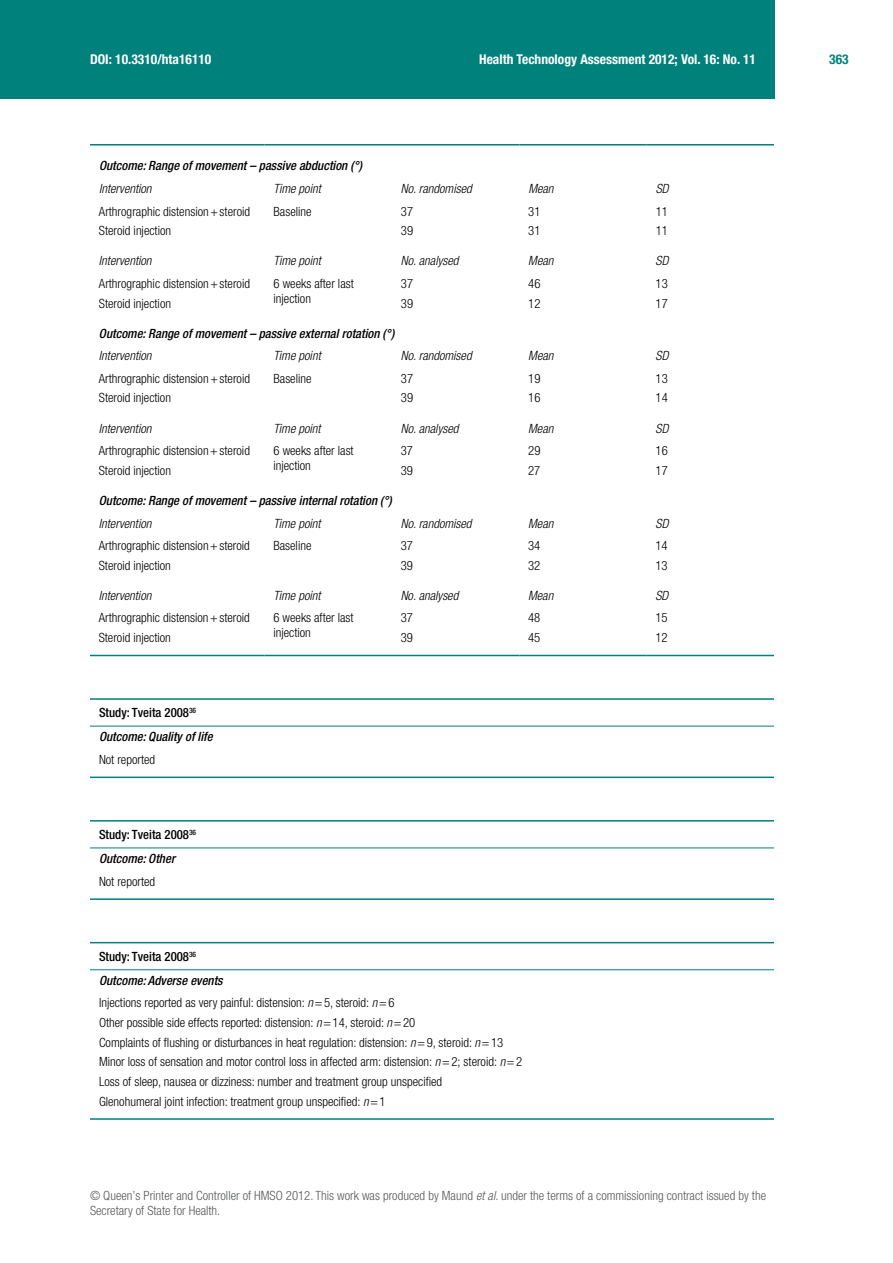
<style>
.page{position:relative;width:893px;height:1263px;background:#fff}
.page>*{position:absolute;margin:0;border:0;box-sizing:border-box;transform-origin:0 0}
.t1{font:700 condensed 13.5px "Helvetica Neue LT Pro";color:#fff}
.t2{font:700 condensed 13.5px "Helvetica Neue LT Pro";color:#00817b}
.t3{font:300 condensed 12.75px/19.6px "Helvetica Neue LT Pro";color:#000}
.t4{font:italic 300 condensed 12.75px "Helvetica Neue LT Pro";color:#000}
.t5{font:italic 500 condensed 12.75px/24.2px "Helvetica Neue LT Pro";color:#000}
.t6{font:300 condensed 12.75px/15px "Helvetica Neue LT Pro";color:#58595b}
.t7{font:500 condensed 12.75px/24.2px "Helvetica Neue LT Pro";color:#000}
.s1{font-style:normal}
.s2{font-style:italic}
</style>
<div class="page">
<div style="left:0;top:0;width:774px;height:99px;background:#00817b"></div>
<hr style="left:90px;top:655px;width:175px;height:1px;background:#00817b">
<hr style="left:392px;top:655px;width:127px;height:1px;background:#00817b">
<hr style="left:519px;top:655px;width:128px;height:1px;background:#00817b">
<hr style="left:647px;top:655px;width:127px;height:1px;background:#00817b">
<hr style="left:265px;top:655px;width:127px;height:1px;background:#00817b">
<hr style="left:90px;top:144px;width:175px;height:2px;background:#00817b">
<hr style="left:265px;top:144px;width:127px;height:2px;background:#00817b">
<hr style="left:392px;top:144px;width:127px;height:2px;background:#00817b">
<hr style="left:519px;top:144px;width:128px;height:2px;background:#00817b">
<hr style="left:647px;top:144px;width:127px;height:2px;background:#00817b">
<hr style="left:90px;top:776px;width:684px;height:2px;background:#00817b">
<hr style="left:90px;top:698px;width:684px;height:2px;background:#00817b">
<hr style="left:90px;top:726px;width:684px;height:1px;background:#00817b">
<hr style="left:90px;top:898px;width:684px;height:2px;background:#00817b">
<hr style="left:90px;top:820px;width:684px;height:1px;background:#00817b">
<hr style="left:90px;top:847px;width:684px;height:1px;background:#00817b">
<hr style="left:90px;top:1118px;width:684px;height:2px;background:#00817b">
<hr style="left:90px;top:942px;width:684px;height:1px;background:#00817b">
<hr style="left:90px;top:969px;width:684px;height:1px;background:#00817b">
<p class="t1" style="left:90px;top:51px;width:123px">DOI: 10.3310/hta16110</p>
<p class="t1" style="left:479px;top:51px;width:278px">Health Technology Assessment 2012; Vol. 16: No. 11</p>
<p class="t2" style="left:829px;top:51px;width:21px">363</p>
<p class="t5" style="left:99px;top:154px;width:265px">Outcome: Range of movement – passive abduction (°)</p>
<p class="t4" style="left:99px;top:181px;width:54px">Intervention</p>
<p class="t4" style="left:274px;top:181px;width:49px">Time point</p>
<p class="t4" style="left:401px;top:181px;width:72px">No. randomised</p>
<p class="t4" style="left:528px;top:181px;width:27px">Mean</p>
<p class="t4" style="left:656px;top:181px;width:14px">SD</p>
<p class="t3" style="left:99px;top:201px;width:153px">Arthrographic distension+steroid</p>
<p class="t3" style="left:274px;top:201px;width:39px">Baseline</p>
<p class="t3" style="left:401px;top:201px;width:14px">37</p>
<p class="t3" style="left:528px;top:201px;width:14px">31</p>
<p class="t3" style="left:656px;top:201px;width:14px">11</p>
<p class="t3" style="left:99px;top:221px;width:74px">Steroid injection</p>
<p class="t3" style="left:401px;top:221px;width:14px">39</p>
<p class="t3" style="left:528px;top:221px;width:14px">31</p>
<p class="t3" style="left:656px;top:221px;width:14px">11</p>
<p class="t4" style="left:99px;top:253px;width:54px">Intervention</p>
<p class="t4" style="left:274px;top:253px;width:49px">Time point</p>
<p class="t4" style="left:401px;top:253px;width:59px">No. analysed</p>
<p class="t4" style="left:528px;top:253px;width:27px">Mean</p>
<p class="t4" style="left:656px;top:253px;width:14px">SD</p>
<p class="t3" style="left:99px;top:274px;width:153px">Arthrographic distension+steroid</p>
<p class="t3" style="left:274px;top:276px;width:82px;line-height:15px">6 weeks after last injection</p>
<p class="t3" style="left:401px;top:274px;width:14px">37</p>
<p class="t3" style="left:528px;top:274px;width:14px">46</p>
<p class="t3" style="left:656px;top:274px;width:14px">13</p>
<p class="t3" style="left:99px;top:293px;width:74px">Steroid injection</p>
<p class="t3" style="left:401px;top:293px;width:14px">39</p>
<p class="t3" style="left:528px;top:293px;width:14px">12</p>
<p class="t3" style="left:656px;top:293px;width:14px">17</p>
<p class="t5" style="left:99px;top:321px;width:297px">Outcome: Range of movement – passive external rotation (°)</p>
<p class="t4" style="left:99px;top:348px;width:54px">Intervention</p>
<p class="t4" style="left:274px;top:348px;width:49px">Time point</p>
<p class="t4" style="left:401px;top:348px;width:72px">No. randomised</p>
<p class="t4" style="left:528px;top:348px;width:27px">Mean</p>
<p class="t4" style="left:656px;top:348px;width:14px">SD</p>
<p class="t3" style="left:99px;top:368px;width:153px">Arthrographic distension+steroid</p>
<p class="t3" style="left:274px;top:368px;width:39px">Baseline</p>
<p class="t3" style="left:401px;top:368px;width:14px">37</p>
<p class="t3" style="left:528px;top:368px;width:14px">19</p>
<p class="t3" style="left:656px;top:368px;width:14px">13</p>
<p class="t3" style="left:99px;top:388px;width:74px">Steroid injection</p>
<p class="t3" style="left:401px;top:388px;width:14px">39</p>
<p class="t3" style="left:528px;top:388px;width:14px">16</p>
<p class="t3" style="left:656px;top:388px;width:14px">14</p>
<p class="t4" style="left:99px;top:421px;width:54px">Intervention</p>
<p class="t4" style="left:273px;top:421px;width:49px">Time point</p>
<p class="t4" style="left:401px;top:421px;width:59px">No. analysed</p>
<p class="t4" style="left:528px;top:421px;width:27px">Mean</p>
<p class="t4" style="left:656px;top:421px;width:14px">SD</p>
<p class="t3" style="left:99px;top:441px;width:153px">Arthrographic distension+steroid</p>
<p class="t3" style="left:273px;top:443px;width:82px;line-height:15px">6 weeks after last injection</p>
<p class="t3" style="left:401px;top:441px;width:14px">37</p>
<p class="t3" style="left:528px;top:441px;width:14px">29</p>
<p class="t3" style="left:656px;top:441px;width:14px">16</p>
<p class="t3" style="left:99px;top:460px;width:74px">Steroid injection</p>
<p class="t3" style="left:401px;top:460px;width:14px">39</p>
<p class="t3" style="left:528px;top:460px;width:14px">27</p>
<p class="t3" style="left:655px;top:460px;width:14px">17</p>
<p class="t5" style="left:99px;top:488px;width:295px">Outcome: Range of movement – passive internal rotation (°)</p>
<p class="t4" style="left:99px;top:516px;width:54px">Intervention</p>
<p class="t4" style="left:273px;top:516px;width:49px">Time point</p>
<p class="t4" style="left:401px;top:516px;width:72px">No. randomised</p>
<p class="t4" style="left:528px;top:516px;width:27px">Mean</p>
<p class="t4" style="left:655px;top:516px;width:14px">SD</p>
<p class="t3" style="left:99px;top:536px;width:153px">Arthrographic distension+steroid</p>
<p class="t3" style="left:273px;top:536px;width:39px">Baseline</p>
<p class="t3" style="left:401px;top:536px;width:14px">37</p>
<p class="t3" style="left:528px;top:536px;width:14px">34</p>
<p class="t3" style="left:655px;top:536px;width:14px">14</p>
<p class="t3" style="left:99px;top:555px;width:74px">Steroid injection</p>
<p class="t3" style="left:401px;top:555px;width:14px">39</p>
<p class="t3" style="left:528px;top:555px;width:14px">32</p>
<p class="t3" style="left:655px;top:555px;width:14px">13</p>
<p class="t4" style="left:99px;top:588px;width:54px">Intervention</p>
<p class="t4" style="left:273px;top:588px;width:49px">Time point</p>
<p class="t4" style="left:401px;top:588px;width:59px">No. analysed</p>
<p class="t4" style="left:528px;top:588px;width:27px">Mean</p>
<p class="t4" style="left:655px;top:588px;width:14px">SD</p>
<p class="t3" style="left:99px;top:608px;width:153px">Arthrographic distension+steroid</p>
<p class="t3" style="left:273px;top:610px;width:82px;line-height:15px">6 weeks after last injection</p>
<p class="t3" style="left:401px;top:608px;width:14px">37</p>
<p class="t3" style="left:528px;top:608px;width:14px">48</p>
<p class="t3" style="left:655px;top:608px;width:14px">15</p>
<p class="t3" style="left:99px;top:628px;width:74px">Steroid injection</p>
<p class="t3" style="left:401px;top:628px;width:14px">39</p>
<p class="t3" style="left:528px;top:628px;width:14px">45</p>
<p class="t3" style="left:655px;top:628px;width:14px">12</p>
<p class="t5" style="left:99px;top:700px;width:115px"><span class="s1">Study: Tveita 2008</span><sup>36<br></sup>Outcome: Quality of life</p>
<p class="t3" style="left:99px;top:749px;width:58px">Not reported</p>
<p class="t7" style="left:99px;top:822px;width:99px">Study: Tveita 2008<sup>36<br></sup><span class="s2">Outcome: Other</span></p>
<p class="t3" style="left:99px;top:871px;width:58px">Not reported</p>
<p class="t5" style="left:99px;top:944px;width:125px"><span class="s1">Study: Tveita 2008</span><sup>36<br></sup>Outcome: Adverse events</p>
<p class="t3" style="left:99px;top:993px;width:425px">Injections reported as very painful: distension: <span class="s2">n</span>=5, steroid: <span class="s2">n</span>=6<br>Other possible side effects reported: distension: <span class="s2">n</span>=14, steroid: <span class="s2">n</span>=20<br>Complaints of flushing or disturbances in heat regulation: distension: <span class="s2">n</span>=9, steroid: <span class="s2">n</span>=13<br>Minor loss of sensation and motor control loss in affected arm: distension: <span class="s2">n</span>=2; steroid: <span class="s2">n</span>=2<br>Loss of sleep, nausea or dizziness: number and treatment group unspecified<br>Glenohumeral joint infection: treatment group unspecified: <span class="s2">n</span>=1</p>
<p class="t6" style="left:90px;top:1188px;width:678px">© Queen’s Printer and Controller of HMSO 2012. This work was produced by Maund <span class="s2">et al</span>. under the terms of a commissioning contract issued by the<br>Secretary of State for Health.</p>
</div>
